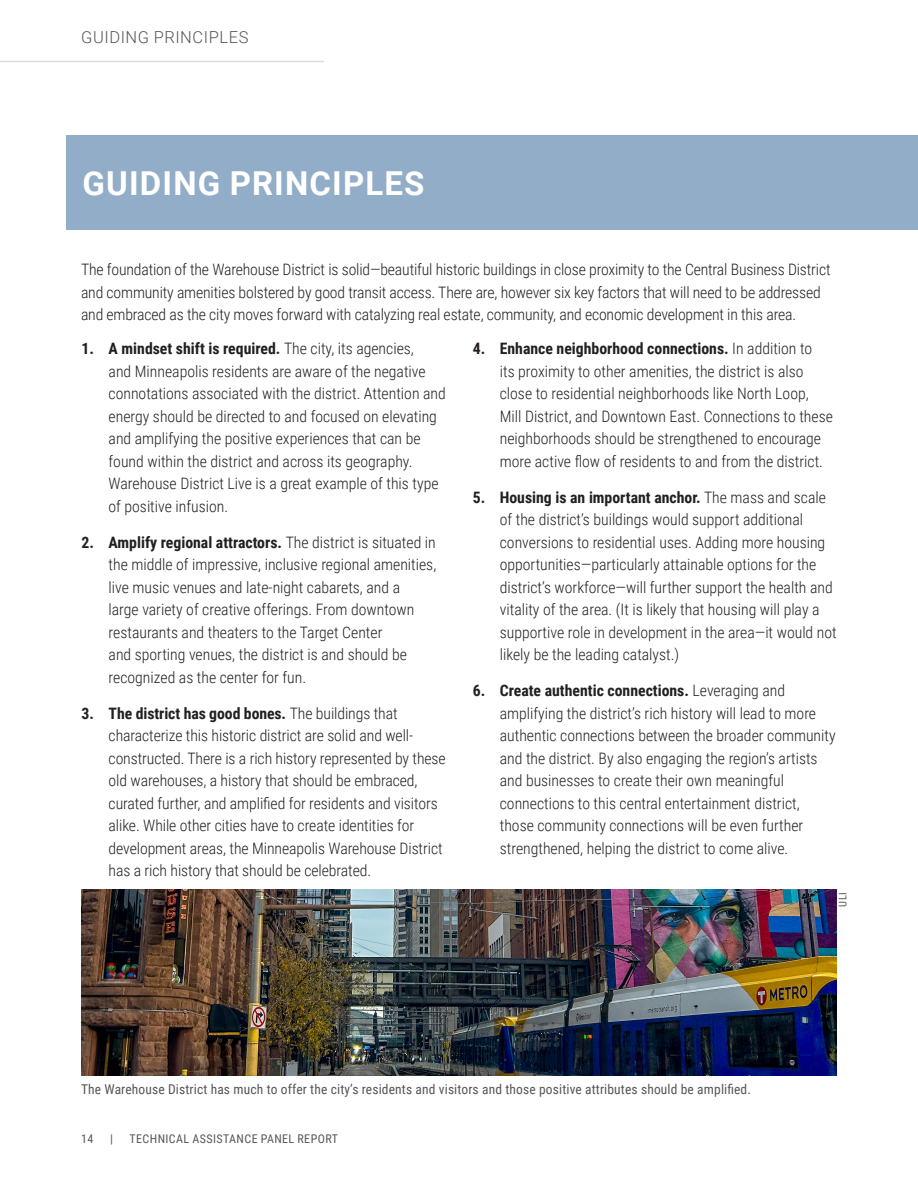
<style>
.page{position:relative;width:918px;height:1188px;background:#fff}
.page>*{position:absolute;margin:0;border:0;box-sizing:border-box;transform-origin:0 0}
.t1{font:700 33px "Roboto";letter-spacing:.035em;color:#fff}
.Section_Heading{font:300 16.5px "Roboto";letter-spacing:.035em;color:#545758}
.Body{font:300 15.75px/22.5px "Roboto Condensed";color:#231f20}
.t2{font:13.5px "Roboto Condensed";letter-spacing:.01em;color:#545758}
.t3{font:12px "Roboto Condensed";letter-spacing:.035em;color:#545758}
.t4{font:10.5px "Roboto Condensed";color:#545758}
.s1{font-weight:700}
</style>
<div class="page">
<hr style="left:0;top:61px;width:324px;height:1px;background:#dddcdd">
<div style="left:67px;top:135px;width:851px;height:95px;background:#92adc8"></div>
<img style="left:81px;top:890px;width:756px;height:186px">
<p class="Section_Heading" style="left:81px;top:26px;width:169px">GUIDING PRINCIPLES</p>
<h1 class="t1" style="left:83px;top:160px;width:343px">GUIDING PRINCIPLES</h1>
<p class="Body" style="left:81px;top:258px;width:751px">The foundation of the Warehouse District is solid—beautiful historic buildings in close proximity to the Central Business District and community amenities bolstered by good transit access. There are, however six key factors that will need to be addressed and embraced as the city moves forward with catalyzing real estate, community, and economic development in this area.</p>
<p class="Body" style="left:109px;top:337px;width:339px;text-indent:-27px"><span class="s1">1. A mindset shift is required.</span> The city, its agencies,<br>and Minneapolis residents are aware of the negative connotations associated with the district. Attention and energy should be directed to and focused on elevating and amplifying the positive experiences that can be found within the district and across its geography.<br>Warehouse District Live is a great example of this type of positive infusion.</p>
<p class="Body" style="left:109px;top:530px;width:329px;text-indent:-27px"><span class="s1">2. Amplify regional attractors.</span> The district is situated in the middle of impressive, inclusive regional amenities, live music venues and late-night cabarets, and a<br>large variety of creative offerings. From downtown restaurants and theaters to the Target Center<br>and sporting venues, the district is and should be recognized as the center for fun.</p>
<p class="Body" style="left:109px;top:701px;width:339px;text-indent:-27px"><span class="s1">3. The district has good bones.</span> The buildings that characterize this historic district are solid and well&shy;constructed. There is a rich history represented by these old warehouses, a history that should be embraced, curated further, and amplified for residents and visitors alike. While other cities have to create identities for development areas, the Minneapolis Warehouse District has a rich history that should be celebrated.</p>
<p class="Body" style="left:500px;top:337px;width:335px;text-indent:-27px"><span class="s1">4. Enhance neighborhood connections.</span> In addition to<br>its proximity to other amenities, the district is also close to residential neighborhoods like North Loop, Mill District, and Downtown East. Connections to these neighborhoods should be strengthened to encourage more active flow of residents to and from the district.</p>
<p class="Body" style="left:500px;top:485px;width:338px;text-indent:-27px"><span class="s1">5. Housing is an important anchor.</span> The mass and scale of the district’s buildings would support additional conversions to residential uses. Adding more housing opportunities—particularly attainable options for the district’s workforce—will further support the health and vitality of the area. (It is likely that housing will play a supportive role in development in the area—it would not likely be the leading catalyst.)</p>
<p class="Body" style="left:500px;top:679px;width:337px;text-indent:-27px"><span class="s1">6. Create authentic connections.</span> Leveraging and amplifying the district’s rich history will lead to more authentic connections between the broader community and the district. By also engaging the region’s artists and businesses to create their own meaningful connections to this central entertainment district, those community connections will be even further strengthened, helping the district to come alive.</p>
<p class="t2" style="left:81px;top:1080px;width:672px">The Warehouse District has much to offer the city’s residents and visitors and those positive attributes should be amplified.</p>
<p class="t3" style="left:81px;top:1130px;width:14px">14</p>
<p class="t3" style="left:110px;top:1130px;width:4px">|</p>
<p class="t3" style="left:130px;top:1130px;width:210px">TECHNICAL ASSISTANCE PANEL REPORT</p>
<p class="t4" style="left:835px;top:907px;width:16px;rotate:-90deg">ULI</p>
</div>
